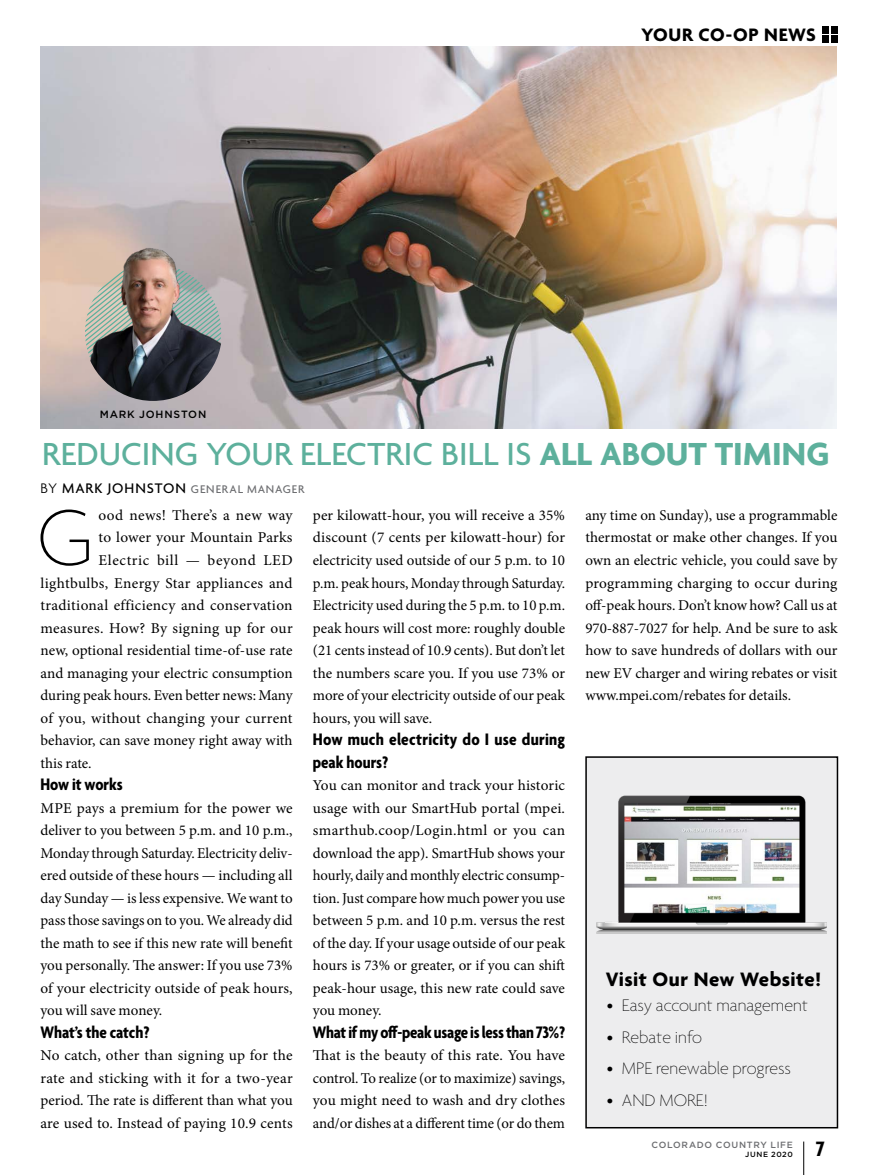
<style>
.page{position:relative;width:878px;height:1175px;background:#fff}
.page>*{position:absolute;margin:0;border:0;box-sizing:border-box;transform-origin:0 0}
.t1{font:100 85.5px "Agenda";color:#000}
.t2{font:500 34.5px "Agenda";color:#5db09c}
.t3{font:700 condensed 22.5px "Agenda";color:#000}
.t4{font:700 21px "Agenda";letter-spacing:.02em;color:#000}
.t5{font:700 19.5px "Agenda";letter-spacing:.03em;color:#000}
.t6{font:700 condensed 18px/22.5px "Agenda";color:#000}
.t7{font:100 18px "Agenda";color:#000}
.t8{font:15px/22.5px "Minion Pro";letter-spacing:.005em;color:#000;text-align:justify}
.t9{font:15px "Minion Pro";letter-spacing:.025em;color:#000}
.t10{font:15px "Minion Pro";letter-spacing:.04em;color:#000}
.t11{font:500 12px "Agenda";letter-spacing:.07em;color:#6d6e71}
.t12{font:500 10.5px "Gotham HTF";letter-spacing:.08em;color:#000}
.t13{font:500 9px "Gotham HTF";letter-spacing:.075em;color:#6d6e71}
.t14{font:500 7.5px "Gotham HTF";letter-spacing:.085em;color:#000}
.s1{font-weight:700}
.s2{font-weight:300;font-size:15px;color:#000}
.s3{font-size:15px;color:#000}
.s4{font-weight:300}
</style>
<div class="page">
<img style="left:40px;top:46px;width:796px;height:383px">
<img style="left:84px;top:244px;width:138px;height:157px">
<div style="left:586px;top:757px;width:251px;height:370px;background:#ededee"></div>
<div style="left:585px;top:756px;width:253px;height:372px;border:2px solid #000"></div>
<img style="left:596px;top:795px;width:230px;height:139px">
<hr style="left:803px;top:1141px;width:1px;height:33px;background:#000">
<div style="left:830px;top:36px;width:7px;height:7px;background:#000"></div>
<div style="left:830px;top:26px;width:7px;height:7px;background:#000"></div>
<div style="left:821px;top:36px;width:7px;height:7px;background:#000"></div>
<div style="left:821px;top:26px;width:7px;height:7px;background:#000"></div>
<p class="t12" style="left:100px;top:408px;width:108px">MARK JOHNSTON</p>
<h3 class="t5" style="left:641px;top:24px;width:176px">YOUR CO-OP NEWS</h3>
<h2 class="t2" style="left:42px;top:435px;width:788px">REDUCING YOUR ELECTRIC BILL IS <span class="s1">ALL ABOUT TIMING</span></h2>
<p class="t11" style="left:40px;top:482px;width:265px"><span class="s2">BY</span> <span class="s3">MARK JOHNSTON</span> GENERAL MANAGER</p>
<h1 class="t1" style="left:37px;top:491px;width:59px">G</h1>
<p class="t9" style="left:99px;top:505px;width:195px">ood news! There’s a new way</p>
<p class="t8" style="left:99px;top:526px;width:195px">to lower your Mountain Parks</p>
<p class="t10" style="left:99px;top:550px;width:195px">Electric bill — beyond LED</p>
<p class="t8" style="left:41px;top:571px;width:254px">lightbulbs, Energy Star appliances and</p>
<p class="t8" style="left:41px;top:594px;width:253px">traditional efficiency and conservation</p>
<p class="t8" style="left:41px;top:616px;width:254px">measures. How? By signing up for our</p>
<p class="t8" style="left:40px;top:639px;width:253px">new, optional residential time-of-use rate</p>
<p class="t8" style="left:40px;top:661px;width:254px">and managing your electric consumption</p>
<p class="t8" style="left:40px;top:684px;width:253px">during peak hours. Even better news: Many</p>
<p class="t8" style="left:40px;top:706px;width:253px">of you, without changing your current</p>
<p class="t8" style="left:40px;top:729px;width:253px">behavior, can save money right away with</p>
<p class="t8" style="left:40px;top:751px;width:53px">this rate.</p>
<p class="t6" style="left:40px;top:774px;width:84px">How it works</p>
<p class="t8" style="left:40px;top:796px;width:254px">MPE pays a premium for the power we deliver to you between 5 p.m. and 10 p.m., Monday through Saturday. Electricity deliv&shy;ered outside of these hours — including all day Sunday — is less expensive. We want to pass those savings on to you. We already did the math to see if this new rate will benefit you personally. The answer: If you use 73% of your electricity outside of peak hours, you will save money.</p>
<p class="t6" style="left:40px;top:1021px;width:110px">What’s the catch?</p>
<p class="t8" style="left:40px;top:1044px;width:254px">No catch, other than signing up for the rate and sticking with it for a two-year period. The rate is different than what you are used to. Instead of paying 10.9 cents</p>
<p class="t8" style="left:313px;top:504px;width:254px">per kilowatt-hour, you will receive a 35% discount (7 cents per kilowatt-hour) for electricity used outside of our 5 p.m. to 10 p.m. peak hours, Monday through Saturday.<br>Electricity used during the 5 p.m. to 10 p.m. peak hours will cost more: roughly double (21 cents instead of 10.9 cents). But don’t let the numbers scare you. If you use 73% or more of your electricity outside of our peak hours, you will save.</p>
<p class="t6" style="left:313px;top:729px;width:254px">How much electricity do I use during peak hours?</p>
<p class="t8" style="left:313px;top:774px;width:254px">You can monitor and track your historic usage with our SmartHub portal (mpei. smarthub.coop/Login.html or you can download the app). SmartHub shows your hourly, daily and monthly electric consump&shy;tion. Just compare how much power you use between 5 p.m. and 10 p.m. versus the rest of the day. If your usage outside of our peak hours is 73% or greater, or if you can shift peak-hour usage, this new rate could save you money.</p>
<p class="t6" style="left:313px;top:1021px;width:254px">What if my off-peak usage is less than 73%?</p>
<p class="t8" style="left:313px;top:1044px;width:254px">That is the beauty of this rate. You have control. To realize (or to maximize) savings, you might need to wash and dry clothes and/or dishes at a different time (or do them</p>
<p class="t8" style="left:585px;top:504px;width:254px">any time on Sunday), use a programmable thermostat or make other changes. If you own an electric vehicle, you could save by programming charging to occur during off-peak hours. Don’t know how? Call us at 970-887-7027 for help. And be sure to ask how to save hundreds of dollars with our new EV charger and wiring rebates or visit www.mpei.com/rebates for details.</p>
<h3 class="t4" style="left:605px;top:968px;width:217px">Visit Our New Website!</h3>
<p class="t7" style="left:607px;top:995px;width:202px"><span class="s4">•</span> Easy account management</p>
<p class="t7" style="left:607px;top:1027px;width:97px"><span class="s4">•</span> Rebate info</p>
<p class="t7" style="left:607px;top:1058px;width:186px"><span class="s4">•</span> MPE renewable progress</p>
<p class="t7" style="left:607px;top:1090px;width:102px"><span class="s4">•</span> AND MORE!</p>
<h3 class="t3" style="left:816px;top:1136px;width:10px">7</h3>
<p class="t13" style="left:651px;top:1140px;width:143px">COLORADO COUNTRY LIFE</p>
<p class="t14" style="left:745px;top:1150px;width:49px">JUNE 2020</p>
</div>
